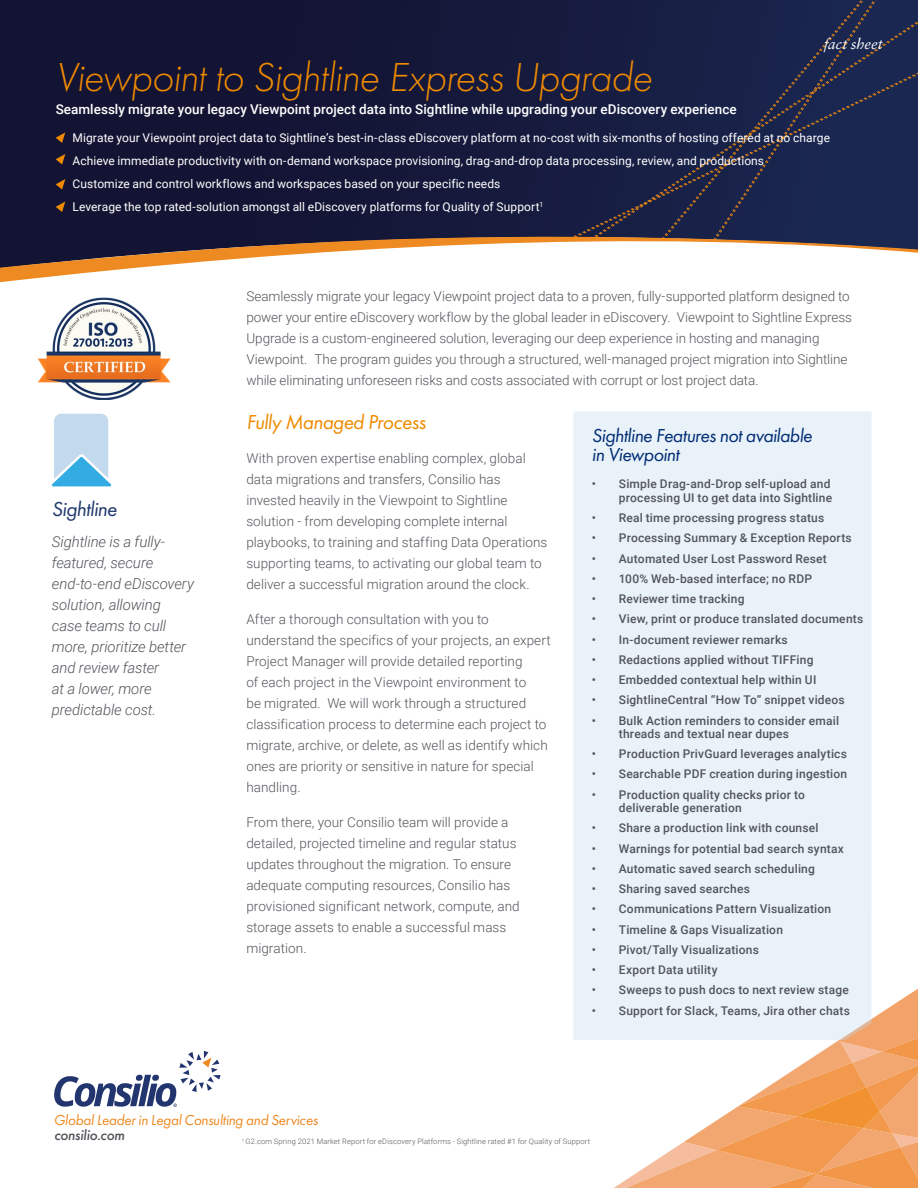
<style>
.page{position:relative;width:918px;height:1188px;background:#fff}
.page>*{position:absolute;margin:0;border:0;box-sizing:border-box;transform-origin:0 0}
.t1{font:italic 300 42px "Futura PT";letter-spacing:-.02em;color:#ef8a00}
.t2{font:italic 21px "Futura PT";letter-spacing:-.025em;color:#ef8a00}
.t3{font:italic 21px "Futura PT";letter-spacing:-.025em;color:#1e376c}
.t4{font:italic 19.5px/19.5px "Futura PT";letter-spacing:-.025em;color:#002d74}
.t5{font:italic 300 15px/21px "Roboto";letter-spacing:-.01em;color:#52555b}
.t6{font:italic 15px "Futura PT";letter-spacing:-.015em;color:#ed8a22}
.t7{font:italic 500 15px "Futura PT";letter-spacing:-.015em;color:#52555b}
.t8{font:italic 15px "Sabon LT Pro";letter-spacing:-.01em;color:#fff}
.t9{font:300 13.5px/21px "Roboto";color:#52555b}
.t10{font:500 13.5px "Roboto";letter-spacing:.005em;color:#fff}
.t11{font:500 12px/13.5px "Roboto";letter-spacing:.015em;color:#52555b}
.t12{font:12px/23.2px "Roboto";letter-spacing:.005em;color:#fff}
.t13{font:300 7.5px "Roboto";letter-spacing:.02em;color:#52555b}
</style>
<div class="page">
<svg style="left:0;top:0;width:918px;height:227px;background:#141536"></svg>
<svg style="left:0;top:227px;width:918px;height:56px"></svg>
<svg style="left:56px;top:132px;width:9px;height:11px"></svg>
<svg style="left:56px;top:154px;width:9px;height:10px"></svg>
<svg style="left:56px;top:179px;width:9px;height:11px"></svg>
<svg style="left:565px;top:64px;width:353px;height:178px;background:#2a2841"></svg>
<div style="left:713px;top:0;width:176px;height:241px;background:#19244c"></div>
<svg style="left:591px;top:11px;width:327px;height:229px;background:#1d2549"></svg>
<svg style="left:56px;top:202px;width:9px;height:10px"></svg>
<svg style="left:51px;top:414px;width:61px;height:72px;background:#add5ee"></svg>
<svg style="left:54px;top:1051px;width:167px;height:56px"></svg>
<svg style="left:626px;top:989px;width:292px;height:199px"></svg>
<img style="left:37px;top:298px;width:134px;height:102px">
<div style="left:573px;top:411px;width:299px;height:629px;background:#e9f1f9"></div>
<h1 class="t1" style="left:56px;top:54px;width:598px">Viewpoint to Sightline Express Upgrade</h1>
<p class="t10" style="left:56px;top:100px;width:683px">Seamlessly migrate your legacy Viewpoint project data into Sightline while upgrading your eDiscovery experience</p>
<p class="t8" style="left:824px;top:34px;width:60px">fact sheet</p>
<p class="t12" style="left:73px;top:125px;width:759px">Migrate your Viewpoint project data to Sightline’s best-in-class eDiscovery platform at no-cost with six-months of hosting offered at no charge Achieve immediate productivity with on-demand workspace provisioning, drag-and-drop data processing, review, and productions<br>Customize and control workflows and workspaces based on your specific needs<br>Leverage the top rated-solution amongst all eDiscovery platforms for Quality of Support<sup>1</sup></p>
<h2 class="t3" style="left:52px;top:497px;width:67px">Sightline</h2>
<p class="t5" style="left:52px;top:530px;width:144px">Sightline is a fully&shy;featured, secure end-to-end eDiscovery solution, allowing case teams to cull more, prioritize better and review faster<br>at a lower, more predictable cost.</p>
<p class="t9" style="left:246px;top:286px;width:607px">Seamlessly migrate your legacy Viewpoint project data to a proven, fully-supported platform designed to power your entire eDiscovery workflow by the global leader in eDiscovery. Viewpoint to Sightline Express Upgrade is a custom-engineered solution, leveraging our deep experience in hosting and managing Viewpoint. The program guides you through a structured, well-managed project migration into Sightline while eliminating unforeseen risks and costs associated with corrupt or lost project data.</p>
<h2 class="t2" style="left:246px;top:409px;width:181px">Fully Managed Process</h2>
<p class="t9" style="left:246px;top:448px;width:303px">With proven expertise enabling complex, global data migrations and transfers, Consilio has invested heavily in the Viewpoint to Sightline solution - from developing complete internal playbooks, to training and staffing Data Operations supporting teams, to activating our global team to deliver a successful migration around the clock.</p>
<p class="t9" style="left:246px;top:608px;width:306px">After a thorough consultation with you to understand the specifics of your projects, an expert Project Manager will provide detailed reporting<br>of each project in the Viewpoint environment to<br>be migrated. We will work through a structured classification process to determine each project to migrate, archive, or delete, as well as identify which ones are priority or sensitive in nature for special handling.</p>
<p class="t9" style="left:246px;top:811px;width:275px">From there, your Consilio team will provide a detailed, projected timeline and regular status updates throughout the migration. To ensure adequate computing resources, Consilio has provisioned significant network, compute, and storage assets to enable a successful mass migration.</p>
<h3 class="t4" style="left:592px;top:425px;width:222px">Sightline Features not available in Viewpoint</h3>
<p class="t11" style="left:592px;top:477px;width:242px;text-align:right">• Simple Drag-and-Drop self-upload and processing UI to get data into Sightline</p>
<p class="t11" style="left:592px;top:511px;width:234px">• Real time processing progress status</p>
<p class="t11" style="left:592px;top:531px;width:261px">• Processing Summary &amp; Exception Reports</p>
<p class="t11" style="left:592px;top:551px;width:237px">• Automated User Lost Password Reset</p>
<p class="t11" style="left:592px;top:571px;width:222px">• 100% Web-based interface; no RDP</p>
<p class="t11" style="left:592px;top:592px;width:154px">• Reviewer time tracking</p>
<p class="t11" style="left:592px;top:612px;width:273px">• View, print or produce translated documents</p>
<p class="t11" style="left:592px;top:632px;width:197px">• In-document reviewer remarks</p>
<p class="t11" style="left:592px;top:652px;width:223px">• Redactions applied without TIFFing</p>
<p class="t11" style="left:592px;top:673px;width:226px">• Embedded contextual help within UI</p>
<p class="t11" style="left:592px;top:693px;width:254px">• SightlineCentral “How To” snippet videos</p>
<p class="t11" style="left:619px;top:713px;width:222px;text-indent:-27px">• Bulk Action reminders to consider email threads and textual near dupes</p>
<p class="t11" style="left:592px;top:747px;width:257px">• Production PrivGuard leverages analytics</p>
<p class="t11" style="left:592px;top:767px;width:257px">• Searchable PDF creation during ingestion</p>
<p class="t11" style="left:619px;top:787px;width:188px;text-indent:-27px">• Production quality checks prior to deliverable generation</p>
<p class="t11" style="left:592px;top:821px;width:228px">• Share a production link with counsel</p>
<p class="t11" style="left:592px;top:841px;width:254px">• Warnings for potential bad search syntax</p>
<p class="t11" style="left:592px;top:862px;width:225px">• Automatic saved search scheduling</p>
<p class="t11" style="left:592px;top:882px;width:160px">• Sharing saved searches</p>
<p class="t11" style="left:592px;top:902px;width:241px">• Communications Pattern Visualization</p>
<p class="t11" style="left:592px;top:922px;width:193px">• Timeline &amp; Gaps Visualization</p>
<p class="t11" style="left:592px;top:942px;width:169px">• Pivot/Tally Visualizations</p>
<p class="t11" style="left:592px;top:963px;width:127px">• Export Data utility</p>
<p class="t11" style="left:592px;top:983px;width:259px">• Sweeps to push docs to next review stage</p>
<p class="t11" style="left:592px;top:1003px;width:260px">• Support for Slack, Teams, Jira other chats</p>
<p class="t6" style="left:54px;top:1111px;width:266px">Global Leader in Legal Consulting and Services</p>
<p class="t7" style="left:54px;top:1125px;width:72px">consilio.com</p>
<p class="t13" style="left:242px;top:1136px;width:350px"><sup>1</sup> G2.com Spring 2021 Market Report for eDiscovery Platforms - Sightline rated #1 for Quality of Support</p>
</div>
